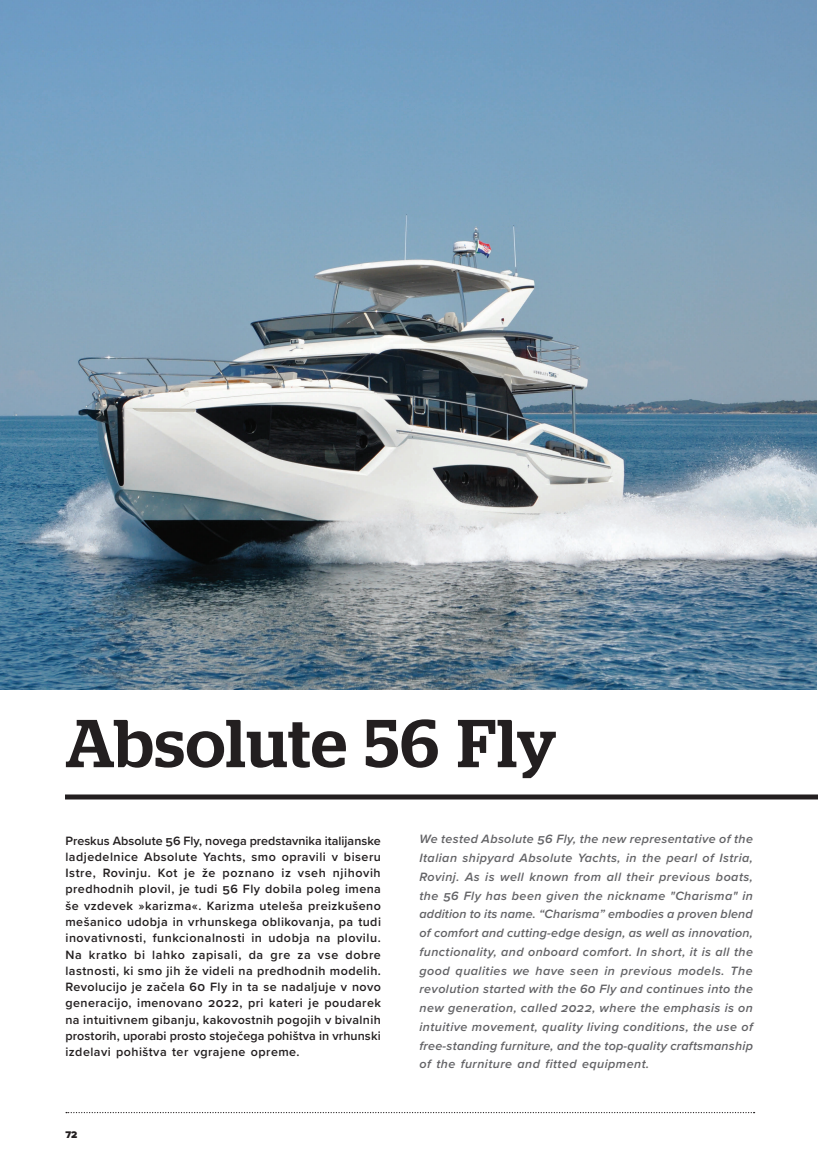
<style>
.page{position:relative;width:818px;height:1173px;background:#fff}
.page>*{position:absolute;margin:0;border:0;box-sizing:border-box;transform-origin:0 0}
.tekst_recepti{font:500 67.5px "Stag";letter-spacing:.01em;color:#231f20}
.tekst_recepti-2{font:600 12.5px/16.2px "Proxima Nova";letter-spacing:.035em;color:#231f20;text-align:justify}
.tekst_recepti-3{font:italic 600 12.5px/18.8px "Proxima Nova";letter-spacing:.035em;color:#636366;text-align:justify}
.t1{font:900 10px "Proxima Nova";color:#231f20}
</style>
<div class="page">
<img style="left:0;top:0;width:816px;height:689px">
<div style="left:65px;top:794px;width:753px;height:5px;background:#231f20"></div>
<p class="tekst_recepti" style="left:65px;top:691px;width:493px">Absolute 56 Fly</p>
<p class="tekst_recepti-2" style="left:65px;top:831px;width:317px">Preskus Absolute 56 Fly, novega predstavnika italijanske ladjedelnice Absolute Yachts, smo opravili v biseru Istre, Rovinju. Kot je že poznano iz vseh njihovih predhodnih plovil, je tudi 56 Fly dobila poleg imena še vzdevek »karizma«. Karizma uteleša preizkušeno mešanico udobja in vrhunskega oblikovanja, pa tudi inovativnosti, funkcionalnosti in udobja na plovilu.<br>Na kratko bi lahko zapisali, da gre za vse dobre lastnosti, ki smo jih že videli na predhodnih modelih.<br>Revolucijo je začela 60 Fly in ta se nadaljuje v novo generacijo, imenovano 2022, pri kateri je poudarek na intuitivnem gibanju, kakovostnih pogojih v bivalnih prostorih, uporabi prosto stoječega pohištva in vrhunski izdelavi pohištva ter vgrajene opreme.</p>
<p class="t1" style="left:65px;top:1126px;width:13px">72</p>
<p class="tekst_recepti-3" style="left:419px;top:829px;width:335px">We tested Absolute 56 Fly, the new representative of the Italian shipyard Absolute Yachts, in the pearl of Istria, Rovinj. As is well known from all their previous boats, the 56 Fly has been given the nickname "Charisma" in addition to its name. “Charisma” embodies a proven blend of comfort and cutting-edge design, as well as innovation, functionality, and onboard comfort. In short, it is all the good qualities we have seen in previous models. The revolution started with the 60 Fly and continues into the new generation, called 2022, where the emphasis is on intuitive movement, quality living conditions, the use of free-standing furniture, and the top-quality craftsmanship of the furniture and fitted equipment.</p>
</div>
